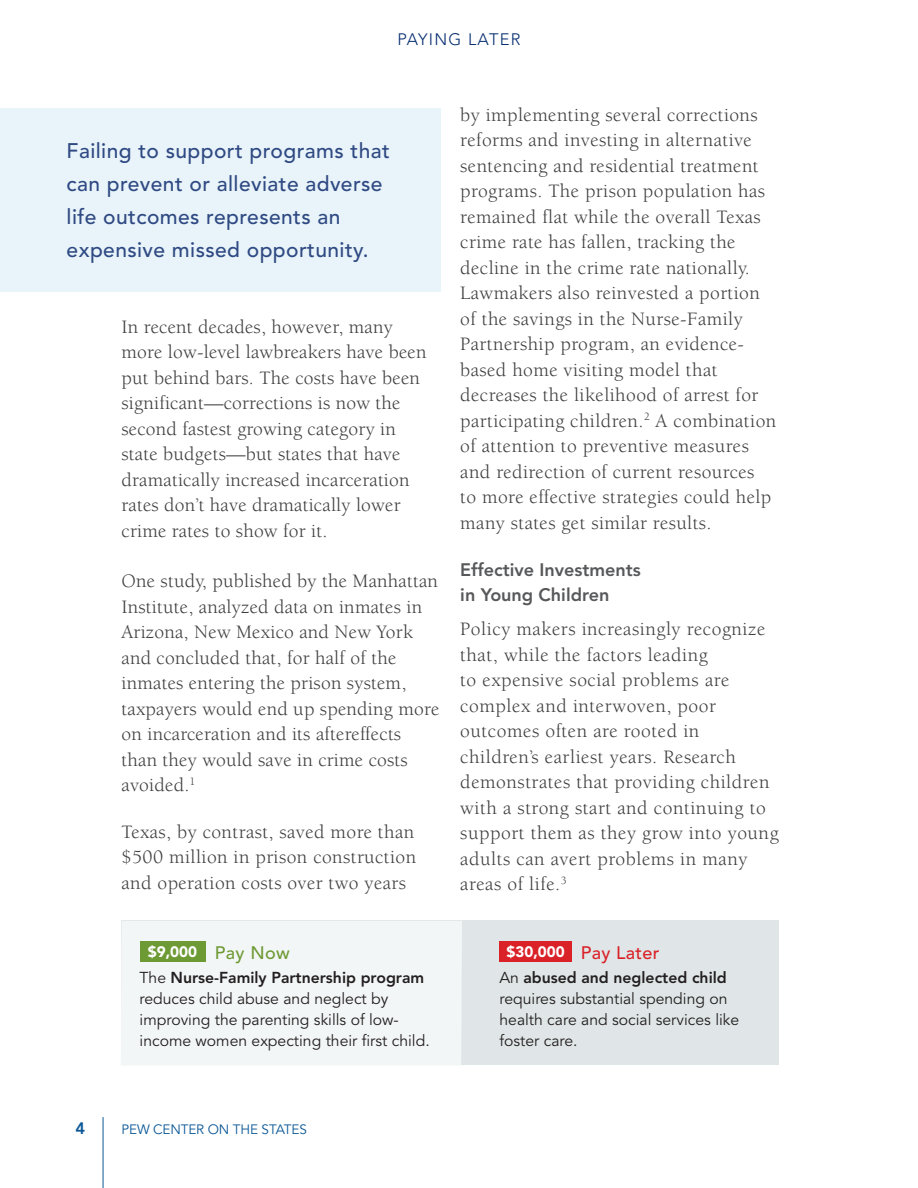
<style>
.page{position:relative;width:918px;height:1188px;background:#fff}
.page>*{position:absolute;margin:0;border:0;box-sizing:border-box;transform-origin:0 0}
.CALLOUT_text{font:500 21px/33px "Avenir LT Std";letter-spacing:.02em;color:#2f4983}
.BODY_text{font:19.5px/25.5px "Berkeley Std";letter-spacing:.02em;color:#3e3e3f}
.t1{font:800 18px/25.5px "Avenir LT Std";color:#57585a}
.SIDEBAR_text{font:500 18px "Avenir LT Std";letter-spacing:.02em;color:#da2128}
.SIDEBAR_text-2{font:500 18px "Avenir LT Std";letter-spacing:.02em;color:#6e9a34}
.t2{font:300 16.5px "Avenir LT Std";letter-spacing:.04em;color:#052d6f}
.t3{font:800 16.5px "Avenir LT Std";color:#0c5896}
.SIDEBAR_text-3{font:15.75px/21px "Avenir LT Std";color:#231f20}
.t4{font:900 15.15px "Avenir LT Std";color:#fff}
.t5{font:13.5px "Avenir LT Std";letter-spacing:-.01em;color:#0c5896}
.s1{font-weight:800}
</style>
<div class="page">
<hr style="left:103px;top:1117px;width:1px;height:71px;background:#0c5896">
<div style="left:0;top:108px;width:441px;height:184px;background:#e8f4f9"></div>
<div style="left:121px;top:921px;width:657px;height:144px;background:#e0e6e7"></div>
<div style="left:121px;top:921px;width:341px;height:144px;background:#f3f6f6"></div>
<div style="left:140px;top:941px;width:66px;height:21px;background:#6e9a34"></div>
<div style="left:500px;top:941px;width:72px;height:21px;background:#da2128"></div>
<p class="t2" style="left:397px;top:30px;width:125px">PAYI NG LAT ER</p>
<p class="CALLOUT_text" style="left:67px;top:135px;width:325px">Failing to support programs that can prevent or alleviate adverse life outcomes represents an expensive missed opportunity.</p>
<p class="BODY_text" style="left:122px;top:314px;width:307px">In recent decades, however, many more low-level lawbreakers have been put behind bars. The costs have been significant—corrections is now the second fastest growing category in state budgets—but states that have dramatically increased incarceration rates don’t have dramatically lower crime rates to show for it.</p>
<p class="BODY_text" style="left:122px;top:568px;width:319px">One study, published by the Manhattan Institute, analyzed data on inmates in Arizona, New Mexico and New York and concluded that, for half of the inmates entering the prison system, taxpayers would end up spending more on incarceration and its aftereffects than they would save in crime costs avoided.<sup>1</sup></p>
<p class="BODY_text" style="left:122px;top:819px;width:296px;text-align:justify">Texas, by contrast, saved more than $500 million in prison construction and operation costs over two years</p>
<p class="t4" style="left:148px;top:943px;width:51px">$9,000</p>
<p class="SIDEBAR_text-2" style="left:215px;top:942px;width:76px">Pay Now</p>
<p class="SIDEBAR_text-3" style="left:140px;top:967px;width:292px">The <span class="s1">N urse-Family Partnership program </span>reduces child abuse and neglect by improving the parenting skills of low&shy;income women expecting their first child.</p>
<p class="BODY_text" style="left:460px;top:102px;width:318px">by implementing several corrections reforms and investing in alternative sentencing and residential treatment programs. The prison population has remained flat while the overall Texas crime rate has fallen, tracking the decline in the crime rate nationally.<br>Lawmakers also reinvested a portion of the savings in the Nurse-Family Partnership program, an evidence&shy;based home visiting model that decreases the likelihood of arrest for participating children.<sup>2</sup> A combination of attention to preventive measures and redirection of current resources<br>to more effective strategies could help many states get similar results.</p>
<h3 class="t1" style="left:460px;top:557px;width:182px">Effective Investments in Young Children</h3>
<p class="BODY_text" style="left:460px;top:616px;width:320px">Policy makers increasingly recognize that, while the factors leading<br>to expensive social problems are complex and interwoven, poor outcomes often are rooted in children’s earliest years. Research demonstrates that providing children with a strong start and continuing to support them as they grow into young adults can avert problems in many areas of life.<sup>3</sup></p>
<p class="t4" style="left:507px;top:943px;width:60px">$30,000</p>
<p class="SIDEBAR_text" style="left:581px;top:942px;width:80px">Pay Later</p>
<p class="SIDEBAR_text-3" style="left:500px;top:967px;width:241px">An <span class="s1">abused and neglected child </span>requires substantial spending on health care and social services like foster care.</p>
<p class="t3" style="left:76px;top:1119px;width:11px">4</p>
<p class="t5" style="left:122px;top:1122px;width:185px">Pew Center on the States</p>
</div>
